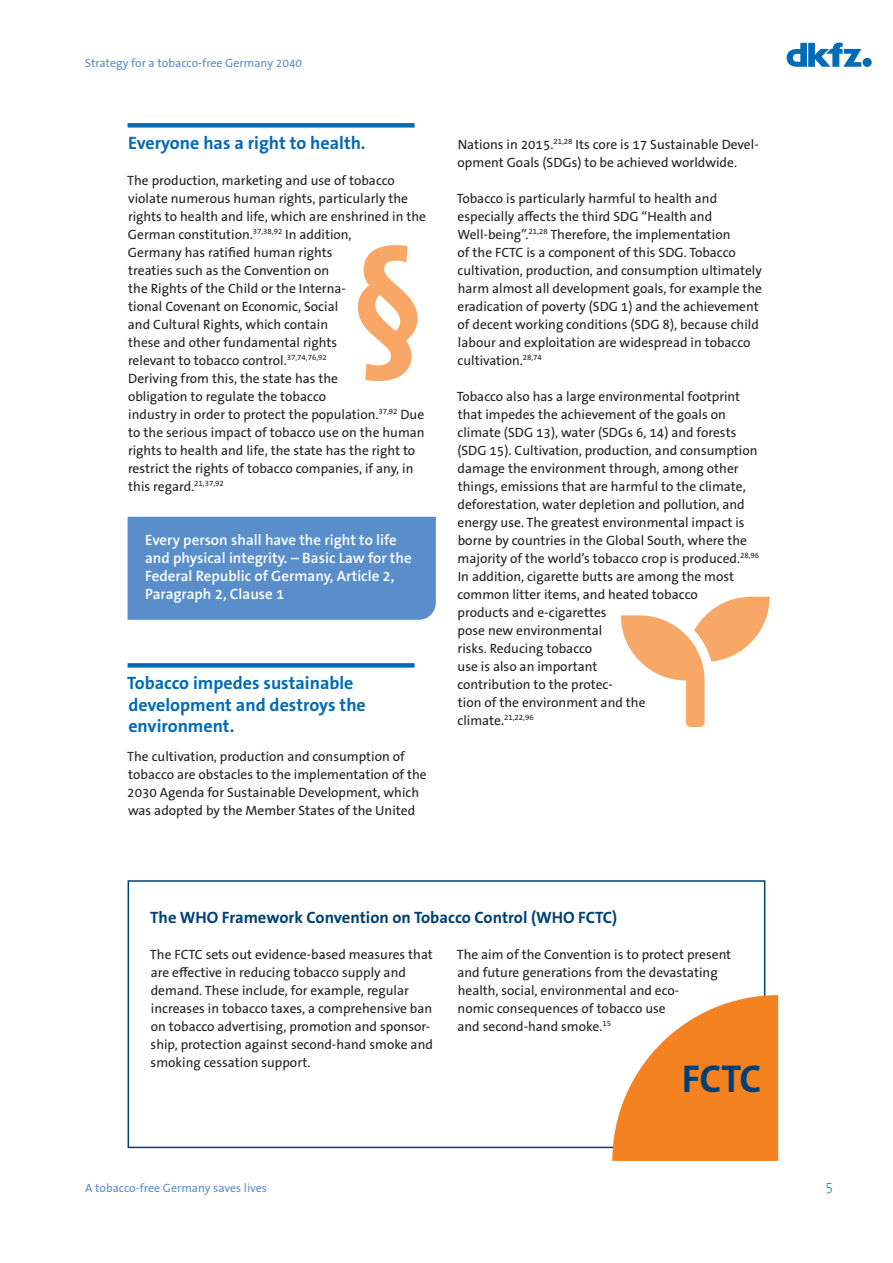
<style>
.page{position:relative;width:893px;height:1263px;background:#fff}
.page>*{position:absolute;margin:0;border:0;box-sizing:border-box;transform-origin:0 0}
.p5b{font:700 39px "The Sans B W7";color:#004075}
.t1{font:700 18px/21.6px "The Sans B W7";color:#006bb6}
.t2{font:700 16.5px "The Sans B W7";color:#004075}
.p_marked_blue{font:600 15px/18px "The Sans B W6";color:#fff}
.t3{font:200 15px "The Sans B W2";color:#006bb6}
.t4{font:13.5px/18px "The Sans B W5 Plain";color:#231f20}
.t5{font:12px "The Sans B W5 Plain";color:#5a8eca}
</style>
<div class="page">
<svg style="left:787px;top:42px;width:85px;height:25px"></svg>
<div style="left:128px;top:123px;width:287px;height:5px;background:#006bb6"></div>
<div style="left:128px;top:517px;width:308px;height:103px;background:#5a8eca"></div>
<div style="left:128px;top:663px;width:287px;height:5px;background:#006bb6"></div>
<div style="left:128px;top:880px;width:637px;height:268px;border:2px solid #004075"></div>
<svg style="left:612px;top:995px;width:166px;height:166px"></svg>
<svg style="left:621px;top:597px;width:149px;height:130px"></svg>
<svg style="left:358px;top:245px;width:60px;height:136px"></svg>
<p class="t5" style="left:85px;top:55px;width:219px">Strategy for a tobacco-free Germany 2040</p>
<p class="t1" style="left:128px;top:132px;width:239px">Everyone has a right to health.</p>
<p class="t4" style="left:127px;top:171px;width:300px">The production, marketing and use of tobacco violate numerous human rights, particularly the rights to health and life, which are enshrined in the German constitution.<sup>37,38,92</sup> In addition,<br>Germany has ratified human rights<br>treaties such as the Convention on<br>the Rights of the Child or the Interna-<br>tional Covenant on Economic, Social<br>and Cultural Rights, which contain<br>these and other fundamental rights<br>relevant to tobacco control.<sup>37,74,76,92<br></sup>Deriving from this, the state has the<br>obligation to regulate the tobacco<br>industry in order to protect the population.<sup>37,92</sup> Due to the serious impact of tobacco use on the human rights to health and life, the state has the right to restrict the rights of tobacco companies, if any, in this regard.<sup>21,37,92</sup></p>
<p class="p_marked_blue" style="left:145px;top:531px;width:268px">Every person shall have the right to life and physical integrity. – Basic Law for the Federal Republic of Germany, Article 2, Paragraph 2, Clause 1</p>
<p class="t1" style="left:127px;top:672px;width:240px">Tobacco impedes sustainable development and destroys the environment.</p>
<p class="t4" style="left:127px;top:747px;width:301px">The cultivation, production and consumption of tobacco are obstacles to the implementation of the 2030 Agenda for Sustainable Development, which was adopted by the Member States of the United</p>
<p class="t4" style="left:458px;top:135px;width:303px">Nations in 2015.<sup>21,28</sup> Its core is 17 Sustainable Devel&shy;opment Goals (SDGs) to be achieved worldwide.</p>
<p class="t4" style="left:457px;top:189px;width:307px">Tobacco is particularly harmful to health and especially affects the third SDG “Health and Well-being”.<sup>21,28</sup> Therefore, the implementation<br>of the FCTC is a component of this SDG. Tobacco cultivation, production, and consumption ultimately harm almost all development goals, for example the eradication of poverty (SDG 1) and the achievement of decent working conditions (SDG 8), because child labour and exploitation are widespread in tobacco cultivation.<sup>28,74</sup></p>
<p class="t4" style="left:457px;top:387px;width:304px">Tobacco also has a large environmental footprint that impedes the achievement of the goals on climate (SDG 13), water (SDGs 6, 14) and forests (SDG 15). Cultivation, production, and consumption damage the environment through, among other things, emissions that are harmful to the climate, deforestation, water depletion and pollution, and energy use. The greatest environmental impact is borne by countries in the Global South, where the majority of the world’s tobacco crop is produced.<sup>28,96<br></sup>In addition, cigarette butts are among the most common litter items, and heated tobacco<br>products and e-cigarettes<br>pose new environmental<br>risks. Reducing tobacco<br>use is also an important<br>contribution to the protec-<br>tion of the environment and the<br>climate.<sup>21,22,96</sup></p>
<p class="t2" style="left:150px;top:907px;width:468px">The WHO Framework Convention on Tobacco Control (WHO FCTC)</p>
<p class="t4" style="left:150px;top:945px;width:284px">The FCTC sets out evidence-based measures that are effective in reducing tobacco supply and demand. These include, for example, regular increases in tobacco taxes, a comprehensive ban on tobacco advertising, promotion and sponsor&shy;ship, protection against second-hand smoke and smoking cessation support.</p>
<p class="t4" style="left:457px;top:945px;width:276px">The aim of the Convention is to protect present and future generations from the devastating health, social, environmental and eco-<br>nomic consequences of tobacco use<br>and second-hand smoke.<sup>15</sup></p>
<p class="p5b" style="left:682px;top:1054px;width:81px">FCTC</p>
<p class="t5" style="left:85px;top:1180px;width:183px">A tobacco-free Germany saves lives</p>
<p class="t3" style="left:825px;top:1177px;width:10px">5</p>
</div>
